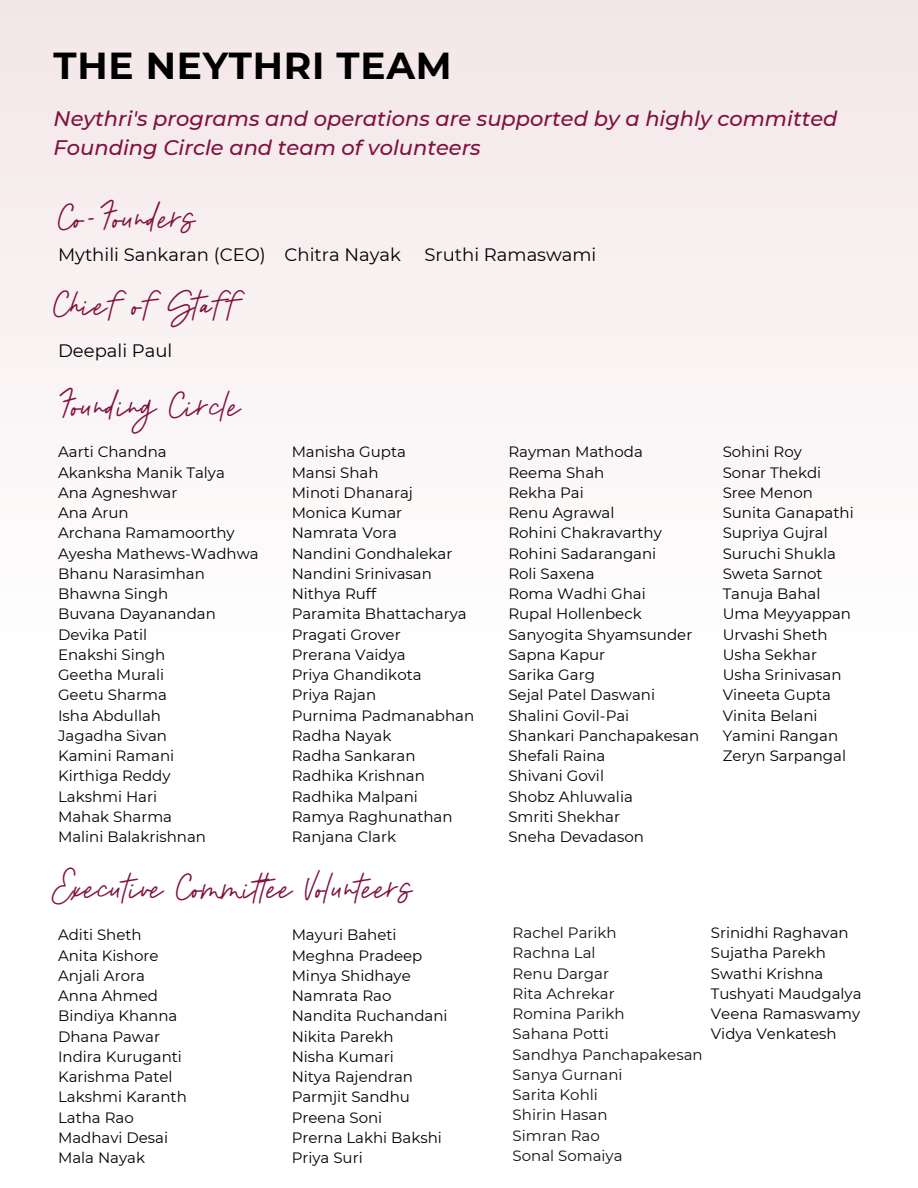
<style>
.page{position:relative;width:918px;height:1188px;background:#fff}
.page>*{position:absolute;margin:0;border:0;box-sizing:border-box;transform-origin:0 0}
.t1{font:39px "Meritocracy";letter-spacing:.02em;color:#81103f}
.t2{font:700 37.5px "Montserrat";letter-spacing:.02em;color:#000}
.t3{font:italic 500 21px/29.2px "Montserrat";color:#81103f}
.t4{font:18px "Montserrat";color:#000}
.t5{font:15px "Montserrat";color:#000}
.t6{font:15px "Montserrat";color:#101010}
</style>
<div class="page">
<div style="left:0;top:1px;width:918px;height:388px;background:#f6edee"></div>
<p class="t2" style="left:54px;top:42px;width:400px">THE NEYTHRI TEAM</p>
<p class="t3" style="left:54px;top:104px;width:785px">Neythri's programs and operations are supported by a highly committed<br>Founding Circle and team of volunteers</p>
<p class="t1" style="left:58px;top:190px;width:139px">Co-Founders</p>
<p class="t4" style="left:58px;top:244px;width:344px">Mythili Sankaran (CEO) Chitra Nayak</p>
<p class="t4" style="left:425px;top:244px;width:173px">Sruthi Ramaswami</p>
<p class="t1" style="left:54px;top:278px;width:187px">Chief of Staff</p>
<p class="t4" style="left:58px;top:340px;width:116px">Deepali Paul</p>
<p class="t1" style="left:58px;top:378px;width:185px">Founding Circle</p>
<p class="t5" style="left:58px;top:443px;width:110px">Aarti Chandna</p>
<p class="t5" style="left:58px;top:463px;width:168px">Akanksha Manik Talya</p>
<p class="t5" style="left:58px;top:483px;width:121px">Ana Agneshwar</p>
<p class="t5" style="left:58px;top:504px;width:72px">Ana Arun</p>
<p class="t5" style="left:58px;top:524px;width:178px">Archana Ramamoorthy</p>
<p class="t5" style="left:58px;top:544px;width:202px">Ayesha Mathews-Wadhwa</p>
<p class="t5" style="left:58px;top:564px;width:148px">Bhanu Narasimhan</p>
<p class="t5" style="left:58px;top:585px;width:112px">Bhawna Singh</p>
<p class="t5" style="left:58px;top:605px;width:159px">Buvana Dayanandan</p>
<p class="t5" style="left:58px;top:625px;width:91px">Devika Patil</p>
<p class="t5" style="left:58px;top:645px;width:109px">Enakshi Singh</p>
<p class="t5" style="left:58px;top:666px;width:108px">Geetha Murali</p>
<p class="t5" style="left:58px;top:686px;width:110px">Geetu Sharma</p>
<p class="t5" style="left:58px;top:706px;width:105px">Isha Abdullah</p>
<p class="t5" style="left:58px;top:726px;width:110px">Jagadha Sivan</p>
<p class="t5" style="left:58px;top:747px;width:118px">Kamini Ramani</p>
<p class="t5" style="left:58px;top:767px;width:114px">Kirthiga Reddy</p>
<p class="t5" style="left:58px;top:787px;width:101px">Lakshmi Hari</p>
<p class="t5" style="left:58px;top:807px;width:116px">Mahak Sharma</p>
<p class="t5" style="left:58px;top:828px;width:150px">Malini Balakrishnan</p>
<p class="t5" style="left:292px;top:443px;width:116px">Manisha Gupta</p>
<p class="t5" style="left:292px;top:463px;width:88px">Mansi Shah</p>
<p class="t5" style="left:292px;top:483px;width:123px">Minoti Dhanaraj</p>
<p class="t5" style="left:292px;top:504px;width:112px">Monica Kumar</p>
<p class="t5" style="left:292px;top:524px;width:107px">Namrata Vora</p>
<p class="t5" style="left:292px;top:544px;width:162px">Nandini Gondhalekar</p>
<p class="t5" style="left:292px;top:564px;width:142px">Nandini Srinivasan</p>
<p class="t5" style="left:292px;top:585px;width:86px">Nithya Ruff</p>
<p class="t5" style="left:292px;top:605px;width:177px">Paramita Bhattacharya</p>
<p class="t5" style="left:292px;top:625px;width:111px">Pragati Grover</p>
<p class="t5" style="left:292px;top:645px;width:116px">Prerana Vaidya</p>
<p class="t5" style="left:292px;top:666px;width:131px">Priya Ghandikota</p>
<p class="t5" style="left:292px;top:686px;width:86px">Priya Rajan</p>
<p class="t5" style="left:292px;top:706px;width:184px">Purnima Padmanabhan</p>
<p class="t5" style="left:292px;top:726px;width:101px">Radha Nayak</p>
<p class="t5" style="left:292px;top:747px;width:125px">Radha Sankaran</p>
<p class="t5" style="left:292px;top:767px;width:135px">Radhika Krishnan</p>
<p class="t5" style="left:292px;top:787px;width:128px">Radhika Malpani</p>
<p class="t5" style="left:292px;top:807px;width:162px">Ramya Raghunathan</p>
<p class="t5" style="left:292px;top:828px;width:106px">Ranjana Clark</p>
<p class="t1" style="left:54px;top:861px;width:360px">Executive Commit ee Volunteers</p>
<p class="t5" style="left:58px;top:926px;width:85px">Aditi Sheth</p>
<h1 class="t5" style="left:58px;top:946px;width:102px">Anita Kishore</h1>
<h3 class="t5" style="left:58px;top:966px;width:88px">Anjali Arora</h3>
<h2 class="t5" style="left:58px;top:987px;width:101px">Anna Ahmed</h2>
<h4 class="t5" style="left:58px;top:1007px;width:121px">Bindiya Khanna</h4>
<h2 class="t5" style="left:58px;top:1027px;width:103px">Dhana Pawar</h2>
<h4 class="t5" style="left:58px;top:1047px;width:125px">Indira Kuruganti</h4>
<h2 class="t5" style="left:58px;top:1068px;width:116px">Karishma Patel</h2>
<p class="t5" style="left:58px;top:1088px;width:130px">Lakshmi Karanth</p>
<p class="t5" style="left:58px;top:1108px;width:77px">Latha Rao</p>
<p class="t5" style="left:58px;top:1128px;width:112px">Madhavi Desai</p>
<p class="t5" style="left:58px;top:1149px;width:88px">Mala Nayak</p>
<p class="t5" style="left:292px;top:926px;width:106px">Mayuri Baheti</p>
<p class="t5" style="left:292px;top:946px;width:132px">Meghna Pradeep</p>
<p class="t5" style="left:292px;top:966px;width:121px">Minya Shidhaye</p>
<p class="t5" style="left:292px;top:987px;width:101px">Namrata Rao</p>
<p class="t5" style="left:292px;top:1007px;width:157px">Nandita Ruchandani</p>
<p class="t5" style="left:292px;top:1027px;width:103px">Nikita Parekh</p>
<p class="t5" style="left:292px;top:1047px;width:104px">Nisha Kumari</p>
<p class="t5" style="left:292px;top:1068px;width:123px">Nitya Rajendran</p>
<p class="t5" style="left:292px;top:1088px;width:120px">Parmjit Sandhu</p>
<p class="t5" style="left:292px;top:1108px;width:92px">Preena Soni</p>
<p class="t5" style="left:292px;top:1128px;width:152px">Prerna Lakhi Bakshi</p>
<p class="t5" style="left:292px;top:1149px;width:73px">Priya Suri</p>
<p class="t5" style="left:508px;top:443px;width:136px">Rayman Mathoda</p>
<p class="t5" style="left:508px;top:463px;width:98px">Reema Shah</p>
<p class="t5" style="left:508px;top:483px;width:77px">Rekha Pai</p>
<p class="t5" style="left:508px;top:504px;width:108px">Renu Agrawal</p>
<p class="t5" style="left:508px;top:524px;width:155px">Rohini Chakravarthy</p>
<p class="t5" style="left:508px;top:544px;width:149px">Rohini Sadarangani</p>
<p class="t5" style="left:508px;top:564px;width:88px">Roli Saxena</p>
<p class="t5" style="left:508px;top:585px;width:139px">Roma Wadhi Ghai</p>
<p class="t5" style="left:508px;top:605px;width:135px">Rupal Hollenbeck</p>
<p class="t5" style="left:508px;top:625px;width:185px">Sanyogita Shyamsunder</p>
<p class="t5" style="left:508px;top:645px;width:98px">Sapna Kapur</p>
<p class="t5" style="left:508px;top:666px;width:88px">Sarika Garg</p>
<p class="t5" style="left:508px;top:686px;width:148px">Sejal Patel Daswani</p>
<p class="t5" style="left:508px;top:706px;width:122px">Shalini Govil-Pai</p>
<p class="t5" style="left:508px;top:726px;width:192px">Shankari Panchapakesan</p>
<p class="t5" style="left:508px;top:747px;width:99px">Shefali Raina</p>
<p class="t5" style="left:508px;top:767px;width:97px">Shivani Govil</p>
<p class="t5" style="left:508px;top:787px;width:126px">Shobz Ahluwalia</p>
<p class="t5" style="left:508px;top:807px;width:113px">Smriti Shekhar</p>
<p class="t5" style="left:508px;top:828px;width:137px">Sneha Devadason</p>
<p class="t5" style="left:723px;top:443px;width:81px">Sohini Roy</p>
<p class="t5" style="left:723px;top:463px;width:100px">Sonar Thekdi</p>
<h2 class="t5" style="left:723px;top:483px;width:92px">Sree Menon</h2>
<p class="t5" style="left:723px;top:504px;width:133px">Sunita Ganapathi</p>
<p class="t5" style="left:723px;top:524px;width:107px">Supriya Gujral</p>
<p class="t5" style="left:723px;top:544px;width:115px">Suruchi Shukla</p>
<p class="t5" style="left:723px;top:564px;width:102px">Sweta Sarnot</p>
<p class="t5" style="left:723px;top:585px;width:99px">Tanuja Bahal</p>
<p class="t5" style="left:723px;top:605px;width:130px">Uma Meyyappan</p>
<p class="t5" style="left:723px;top:625px;width:106px">Urvashi Sheth</p>
<p class="t5" style="left:723px;top:645px;width:96px">Usha Sekhar</p>
<p class="t5" style="left:723px;top:666px;width:120px">Usha Srinivasan</p>
<p class="t5" style="left:723px;top:686px;width:110px">Vineeta Gupta</p>
<p class="t5" style="left:723px;top:706px;width:96px">Vinita Belani</p>
<p class="t5" style="left:723px;top:726px;width:117px">Yamini Rangan</p>
<p class="t5" style="left:723px;top:747px;width:125px">Zeryn Sarpangal</p>
<p class="t6" style="left:513px;top:924px;width:106px">Rachel Parikh</p>
<p class="t6" style="left:513px;top:944px;width:84px">Rachna Lal</p>
<p class="t6" style="left:513px;top:964px;width:98px">Renu Dargar</p>
<p class="t6" style="left:513px;top:984px;width:104px">Rita Achrekar</p>
<p class="t6" style="left:513px;top:1005px;width:113px">Romina Parikh</p>
<p class="t6" style="left:513px;top:1025px;width:98px">Sahana Potti</p>
<p class="t6" style="left:513px;top:1045px;width:192px">Sandhya Panchapakesan</p>
<p class="t6" style="left:513px;top:1065px;width:111px">Sanya Gurnani</p>
<p class="t6" style="left:513px;top:1086px;width:87px">Sarita Kohli</p>
<p class="t6" style="left:513px;top:1106px;width:96px">Shirin Hasan</p>
<p class="t6" style="left:513px;top:1126px;width:89px">Simran Rao</p>
<p class="t6" style="left:513px;top:1146px;width:111px">Sonal Somaiya</p>
<p class="t5" style="left:711px;top:924px;width:139px">Srinidhi Raghavan</p>
<p class="t5" style="left:711px;top:944px;width:117px">Sujatha Parekh</p>
<p class="t5" style="left:711px;top:964px;width:114px">Swathi Krishna</p>
<p class="t5" style="left:711px;top:984px;width:152px">Tushyati Maudgalya</p>
<p class="t5" style="left:711px;top:1005px;width:151px">Veena Ramaswamy</p>
<p class="t5" style="left:711px;top:1025px;width:127px">Vidya Venkatesh</p>
</div>
